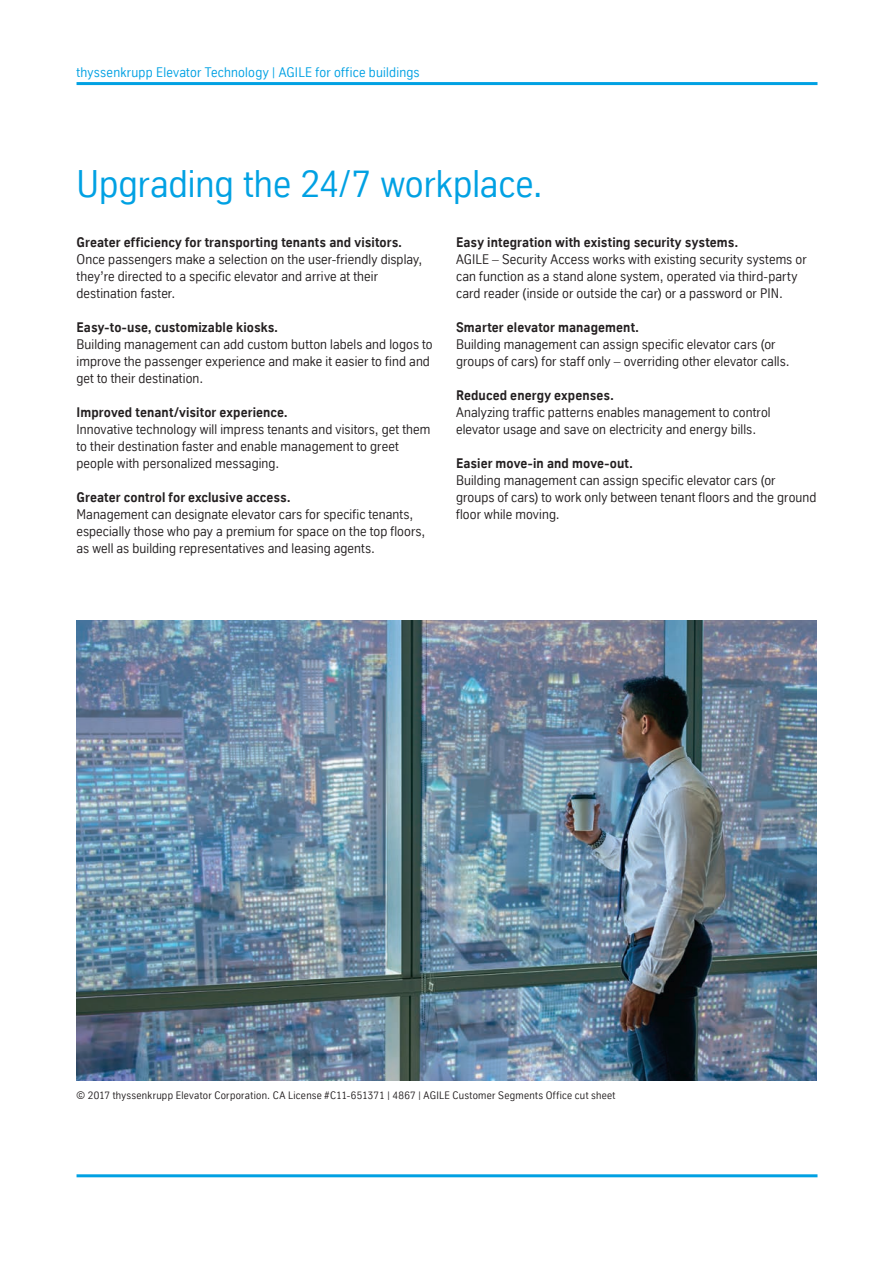
<style>
.page{position:relative;width:893px;height:1263px;background:#fff}
.page>*{position:absolute;margin:0;border:0;box-sizing:border-box;transform-origin:0 0}
.tk_-_Headline_25_28{font:37.5px "TK Type";color:#00a1e3}
._2_3_Copy_Regular_9{font:13.5px/17px "TK Type";letter-spacing:.005em;color:#231f20}
._0_0_Rubric_Regular{font:13.5px "TK Type";letter-spacing:.015em;color:#00a1e3}
._0_6_Copyright_Regul{font:10.5px "TK Type";letter-spacing:.03em;color:#231f20}
.s1{font-weight:700}
</style>
<div class="page">
<img style="left:77px;top:621px;width:739px;height:459px">
<hr style="left:77px;top:1174px;width:740px;height:3px;background:#00a1e3">
<hr style="left:77px;top:82px;width:740px;height:3px;background:#00a1e3">
<p class="_0_0_Rubric_Regular" style="left:77px;top:64px;width:345px">thyssenkrupp Elevator Technology | AGILE for office buildings</p>
<p class="tk_-_Headline_25_28" style="left:77px;top:163px;width:468px">Upgrading the 24/7 workplace.</p>
<p class="_2_3_Copy_Regular_9" style="left:77px;top:233px;width:347px"><span class="s1">Greater efficiency for transporting tenants and visitors.<br></span>Once passengers make a selection on the user-friendly display, they’re directed to a specific elevator and arrive at their destination faster.</p>
<p class="_2_3_Copy_Regular_9" style="left:77px;top:318px;width:358px"><span class="s1">Easy-to-use, customizable kiosks.<br></span>Building management can add custom button labels and logos to improve the passenger experience and make it easier to find and get to their destination.</p>
<p class="_2_3_Copy_Regular_9" style="left:77px;top:404px;width:355px"><span class="s1">Improved tenant/visitor experience.<br></span>Innovative technology will impress tenants and visitors, get them to their destination faster and enable management to greet people with personalized messaging.</p>
<p class="_2_3_Copy_Regular_9" style="left:77px;top:489px;width:350px"><span class="s1">Greater control for exclusive access.<br></span>Management can designate elevator cars for specific tenants, especially those who pay a premium for space on the top floors, as well as building representatives and leasing agents.</p>
<p class="_2_3_Copy_Regular_9" style="left:456px;top:233px;width:352px"><span class="s1">Easy integration with existing security systems.<br></span>AGILE – Security Access works with existing security systems or can function as a stand alone system, operated via third-party card reader (inside or outside the car) or a password or PIN.</p>
<p class="_2_3_Copy_Regular_9" style="left:456px;top:319px;width:335px"><span class="s1">Smarter elevator management.<br></span>Building management can assign specific elevator cars (or groups of cars) for staff only – overriding other elevator calls.</p>
<p class="_2_3_Copy_Regular_9" style="left:456px;top:387px;width:316px"><span class="s1">Reduced energy expenses.<br></span>Analyzing traffic patterns enables management to control elevator usage and save on electricity and energy bills.</p>
<p class="_2_3_Copy_Regular_9" style="left:456px;top:455px;width:362px"><span class="s1">Easier move-in and move-out.<br></span>Building management can assign specific elevator cars (or groups of cars) to work only between tenant floors and the ground floor while moving.</p>
<p class="_0_6_Copyright_Regul" style="left:77px;top:1090px;width:540px">© 2017 thyssenkrupp Elevator Corporation. CA License #C11-651371 | 4867 | AGILE Customer Segments Office cut sheet</p>
</div>
